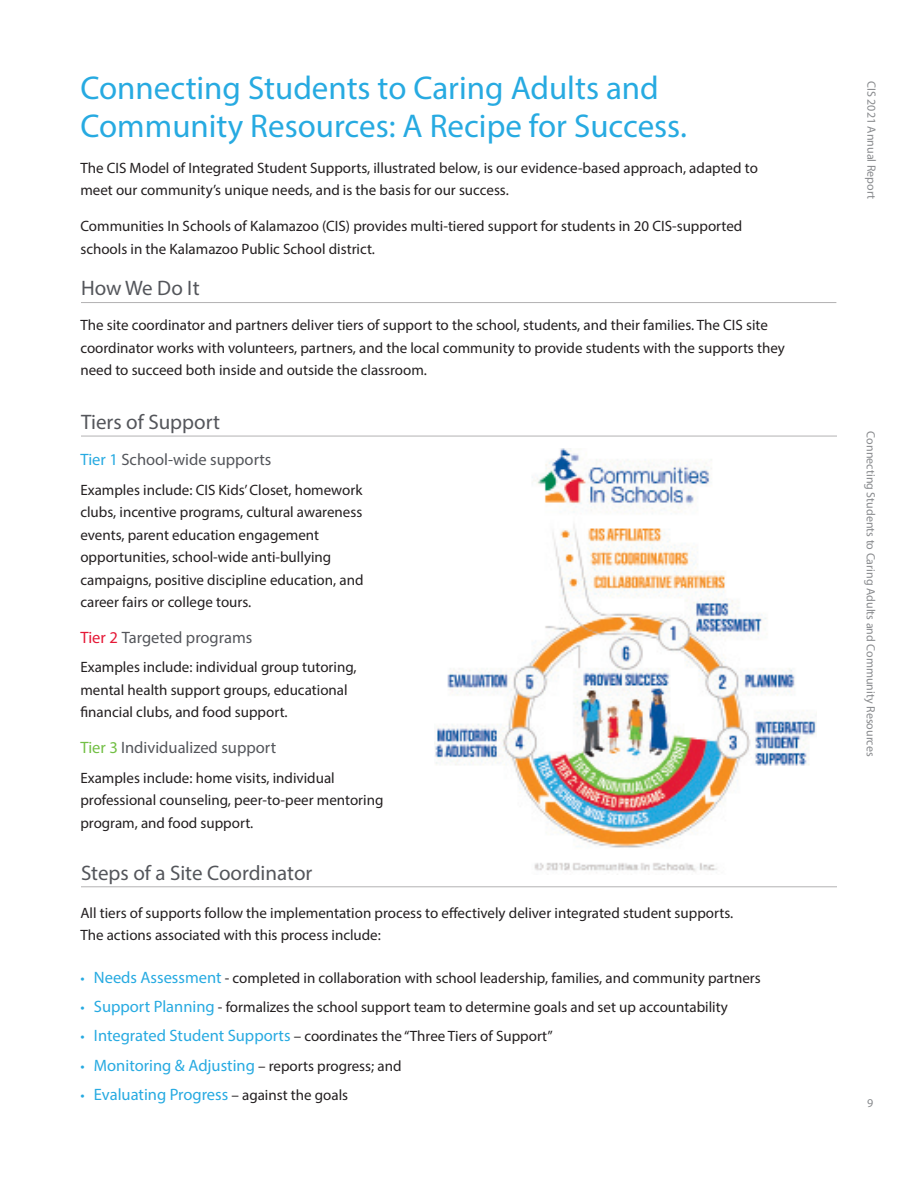
<style>
.page{position:relative;width:918px;height:1188px;background:#fff}
.page>*{position:absolute;margin:0;border:0;box-sizing:border-box;transform-origin:0 0}
.t1{font:33px/37.5px "Myriad Pro";color:#27aae1}
.Body_section_header{font:21px "Myriad Pro";color:#54565b}
.t2{font:16.5px "Myriad Pro";color:#27aae1}
.t3{font:16.5px "Myriad Pro";color:#54565b}
.t4{font:15px/22.5px "Myriad Pro";color:#231f20}
.t5{font:12px "Myriad Pro";color:#888a8d}
.s1{color:#27aae1}
.s2{color:#e51836}
.s3{color:#72bf44}
.s4{font-size:16.5px;color:#27aae1}
.s5{font-size:15px}
.s6{font-size:15px;color:#231f20}
</style>
<div class="page">
<hr style="left:0;top:0;width:1px;height:1188px;background:#72bf44">
<img style="left:435px;top:448px;width:382px;height:425px">
<hr style="left:81px;top:302px;width:755px;height:1px;background:#b3b2b3">
<hr style="left:81px;top:436px;width:756px;height:1px;background:#b3b2b3">
<hr style="left:81px;top:886px;width:756px;height:1px;background:#b3b2b3">
<p class="t1" style="left:80px;top:69px;width:608px">Connecting Students to Caring Adults and<br>Community Resources: A Recipe for Success.</p>
<p class="t4" style="left:80px;top:156px;width:679px">The CIS Model of Integrated Student Supports, illustrated below, is our evidence-based approach, adapted to meet our community’s unique needs, and is the basis for our success.</p>
<p class="t4" style="left:80px;top:215px;width:663px">Communities In Schools of Kalamazoo (CIS) provides multi-tiered support for students in 20 CIS-supported schools in the Kalamazoo Public School district.</p>
<p class="Body_section_header" style="left:81px;top:275px;width:120px">How We Do It</p>
<p class="t4" style="left:80px;top:314px;width:706px">The site coordinator and partners deliver tiers of support to the school, students, and their families. The CIS site coordinator works with volunteers, partners, and the local community to provide students with the supports they need to succeed both inside and outside the classroom.</p>
<p class="Body_section_header" style="left:81px;top:409px;width:141px">Tiers of Support</p>
<p class="t3" style="left:80px;top:450px;width:193px"><span class="s1">Tier 1</span> School-wide supports</p>
<p class="t4" style="left:80px;top:478px;width:285px">Examples include: CIS Kids’ Closet, homework clubs, incentive programs, cultural awareness events, parent education engagement opportunities, school-wide anti-bullying campaigns, positive discipline education, and career fairs or college tours.</p>
<p class="t3" style="left:80px;top:628px;width:173px"><span class="s2">Tier 2</span> Targeted programs</p>
<p class="t4" style="left:80px;top:656px;width:278px">Examples include: individual group tutoring, mental health support groups, educational financial clubs, and food support.</p>
<p class="t3" style="left:80px;top:738px;width:197px"><span class="s3">Tier 3</span> Individualized support</p>
<p class="t4" style="left:80px;top:766px;width:305px">Examples include: home visits, individual professional counseling, peer-to-peer mentoring program, and food support.</p>
<p class="Body_section_header" style="left:81px;top:860px;width:233px">Steps of a Site Coordinator</p>
<p class="t4" style="left:80px;top:901px;width:654px">All tiers of supports follow the implementation process to effectively deliver integrated student supports.<br>The actions associated with this process include:</p>
<p class="t4" style="left:80px;top:966px;width:682px"><span class="s1">•</span> <span class="s4">Needs Assessment</span> - completed in collaboration with school leadership, families, and community partners</p>
<p class="t4" style="left:80px;top:996px;width:649px"><span class="s1">•</span> <span class="s4">Support Planning</span> - formalizes the school support team to determine goals and set up accountability</p>
<p class="t4" style="left:80px;top:1025px;width:474px"><span class="s1">•</span> <span class="s4">Integrated Student Supports</span> – coordinates the “Three Tiers of Support”</p>
<p class="t2" style="left:80px;top:1055px;width:323px"><span class="s5">•</span> Monitoring &amp; Adjusting <span class="s6">– reports progress; and</span></p>
<p class="t2" style="left:80px;top:1084px;width:269px"><span class="s5">•</span> Evaluating Progress <span class="s6">– against the goals</span></p>
<p class="t5" style="left:879px;top:81px;width:119px;rotate:90deg">CIS 2021 Annual Report</p>
<p class="t5" style="left:878px;top:431px;width:327px;rotate:90deg">Connecting Students to Caring Adults and Community Resources</p>
<p class="t5" style="left:867px;top:1096px;width:8px">9</p>
</div>
